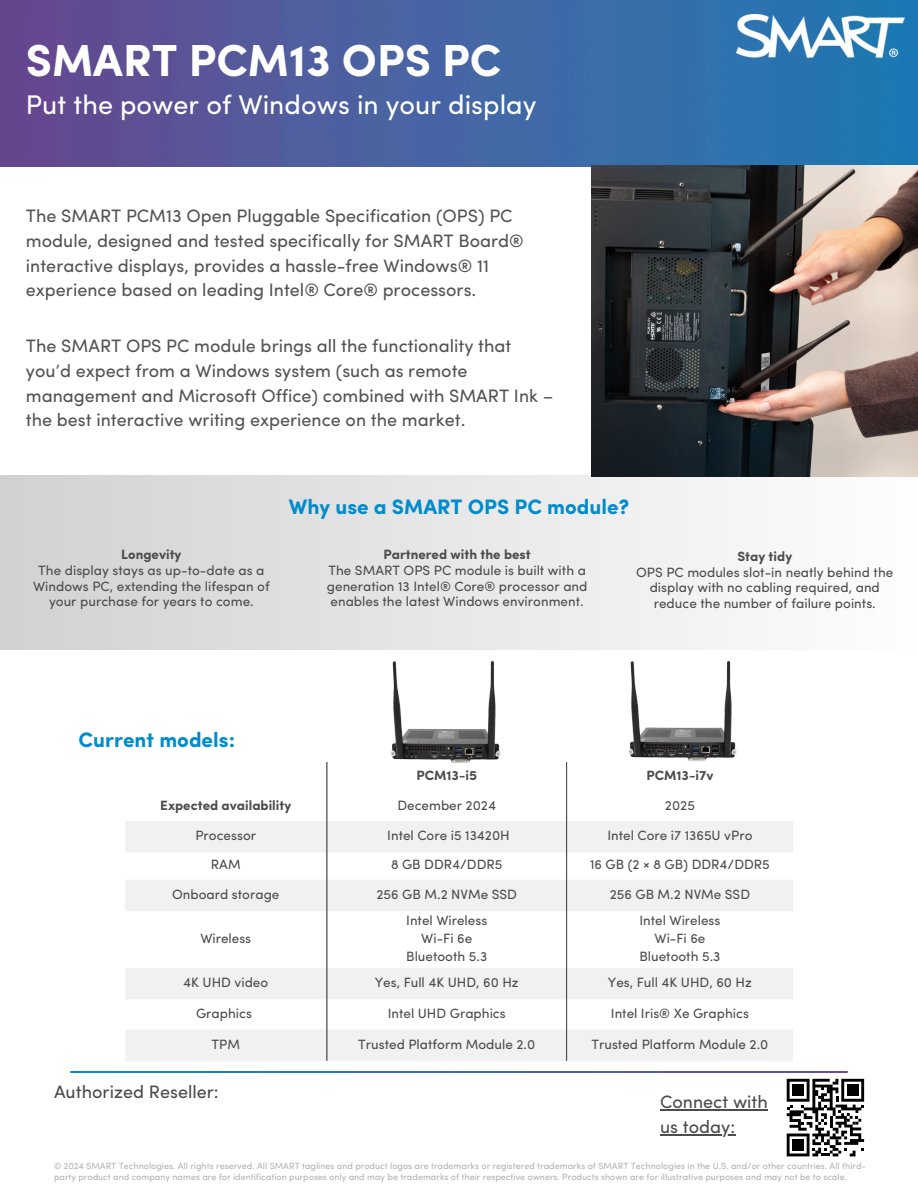
<style>
.page{position:relative;width:918px;height:1188px;background:#fff}
.page>*{position:absolute;margin:0;border:0;box-sizing:border-box;transform-origin:0 0}
.t1{font:700 45px "Sofia Pro";color:#fff}
.t2{font:27px "Sofia Pro";color:#fff}
.t3{font:700 21px "Sofia Pro";color:#008ccd}
.t4{font:18px/24.8px "Sofia Pro";color:#545454}
.t5{font:18px "Sofia Pro";color:#4c4c4e}
.t6{font:13.5px/15.8px "Sofia Pro";color:#4c4c4e;text-align:center}
.t7{font:700 13.5px "Sofia Pro";color:#4c4c4e}
.t8{font:9px/10.5px "Sofia Pro";color:#b1b3b6}
.s1{font-weight:700}
</style>
<div class="page">
<div style="left:0;top:476px;width:918px;height:173px;background:linear-gradient(to right,#d1d1d1,#fefefe)"></div>
<img style="left:70px;top:1072px;width:778px;height:1px">
<img style="left:0;top:0;width:917px;height:166px">
<img style="left:736px;top:14px;width:168px;height:44px">
<svg style="left:125px;top:821px;width:668px;height:240px;fill:#f1f1f1"></svg>
<hr style="left:326px;top:762px;width:2px;height:299px;background:#4c4c4e">
<hr style="left:566px;top:762px;width:1px;height:299px;background:#4c4c4e">
<svg style="left:787px;top:1079px;width:77px;height:77px"></svg>
<img style="left:592px;top:166px;width:326px;height:310px">
<img style="left:628px;top:660px;width:108px;height:101px">
<img style="left:390px;top:660px;width:111px;height:103px">
<hr style="left:660px;top:1109px;width:108px;height:2px;background:#4c4c4e">
<hr style="left:660px;top:1134px;width:75px;height:1px;background:#4c4c4e">
<p class="t1" style="left:26px;top:42px;width:477px">SMART PCM13 OPS PC</p>
<p class="t2" style="left:26px;top:94px;width:512px">Put the power of Windows in your display</p>
<p class="t4" style="left:26px;top:205px;width:499px">The SMART PCM13 Open Pluggable Specification (OPS) PC module, designed and tested specifically for SMART Board® interactive displays, provides a hassle-free Windows® 11 experience based on leading Intel® Core® processors.</p>
<p class="t4" style="left:26px;top:335px;width:529px">The SMART OPS PC module brings all the functionality that you’d expect from a Windows system (such as remote management and Microsoft Office) combined with SMART Ink – the best interactive writing experience on the market.</p>
<p class="t3" style="left:289px;top:498px;width:342px">Why use a SMART OPS PC module?</p>
<p class="t6" style="left:33px;top:548px;width:238px"><span class="s1">Longevity<br></span>The display stays as up-to-date as a<br>Windows PC, extending the lifespan of your purchase for years to come.</p>
<p class="t6" style="left:636px;top:550px;width:259px"><span class="s1">Stay tidy<br></span>OPS PC modules slot-in neatly behind the display with no cabling required, and reduce the number of failure points.</p>
<p class="t6" style="left:327px;top:548px;width:262px"><span class="s1">Partnered with the best<br></span>The SMART OPS PC module is built with a generation 13 Intel® Core® processor and enables the latest Windows environment.</p>
<p class="t3" style="left:79px;top:732px;width:158px">Current models:</p>
<p class="t7" style="left:416px;top:770px;width:62px">PCM13-i5</p>
<h1 class="t7" style="left:646px;top:770px;width:69px">PCM13-i7v</h1>
<p class="t7" style="left:160px;top:800px;width:133px">Expected availability</p>
<h3 class="t6" style="left:397px;top:798px;width:100px">December 2024</h3>
<h3 class="t6" style="left:665px;top:798px;width:32px">2025</h3>
<p class="t6" style="left:195px;top:829px;width:62px">Processor</p>
<h2 class="t6" style="left:387px;top:829px;width:124px">Intel Core i5 13420H</h2>
<h4 class="t6" style="left:607px;top:829px;width:147px">Intel Core i7 1365U vPro</h4>
<h4 class="t6" style="left:211px;top:858px;width:31px">RAM</h4>
<h4 class="t6" style="left:391px;top:858px;width:113px">8 GB DDR4/DDR5</h4>
<p class="t6" style="left:590px;top:858px;width:181px">16 GB (2 × 8 GB) DDR4/DDR5</p>
<p class="t6" style="left:172px;top:888px;width:109px">Onboard storage</p>
<h2 class="t6" style="left:377px;top:888px;width:142px">256 GB M.2 NVMe SSD</h2>
<p class="t6" style="left:610px;top:888px;width:142px">256 GB M.2 NVMe SSD</p>
<p class="t6" style="left:200px;top:932px;width:52px">Wireless</p>
<p class="t6" style="left:406px;top:914px;width:83px">Intel Wireless</p>
<p class="t6" style="left:421px;top:932px;width:52px">Wi-Fi 6e</p>
<p class="t6" style="left:406px;top:950px;width:83px">Bluetooth 5.3</p>
<p class="t6" style="left:639px;top:914px;width:83px">Intel Wireless</p>
<p class="t6" style="left:655px;top:932px;width:52px">Wi-Fi 6e</p>
<p class="t6" style="left:639px;top:950px;width:83px">Bluetooth 5.3</p>
<p class="t6" style="left:183px;top:976px;width:87px">4K UHD video</p>
<p class="t6" style="left:375px;top:976px;width:145px">Yes, Full 4K UHD, 60 Hz</p>
<p class="t6" style="left:608px;top:976px;width:145px">Yes, Full 4K UHD, 60 Hz</p>
<p class="t6" style="left:196px;top:1007px;width:57px">Graphics</p>
<p class="t6" style="left:388px;top:1007px;width:120px">Intel UHD Graphics</p>
<p class="t6" style="left:611px;top:1007px;width:140px">Intel Iris® Xe Graphics</p>
<p class="t6" style="left:212px;top:1038px;width:30px">TPM</p>
<p class="t6" style="left:358px;top:1038px;width:178px">Trusted Platform Module 2.0</p>
<p class="t6" style="left:591px;top:1038px;width:178px">Trusted Platform Module 2.0</p>
<p class="t5" style="left:54px;top:1084px;width:166px">Authorized Reseller:</p>
<p class="t5" style="left:660px;top:1095px;width:109px">Connect with</p>
<p class="t5" style="left:660px;top:1120px;width:77px">us today:</p>
<p class="t8" style="left:54px;top:1162px;width:814px">© 2024 SMART Technologies. All rights reserved. All SMART taglines and product logos are trademarks or registered trademarks of SMART Technologies in the U.S. and/or other countries. All third&shy;party product and company names are for identification purposes only and may be trademarks of their respective owners. Products shown are for illustrative purposes and may not be to scale.</p>
</div>
